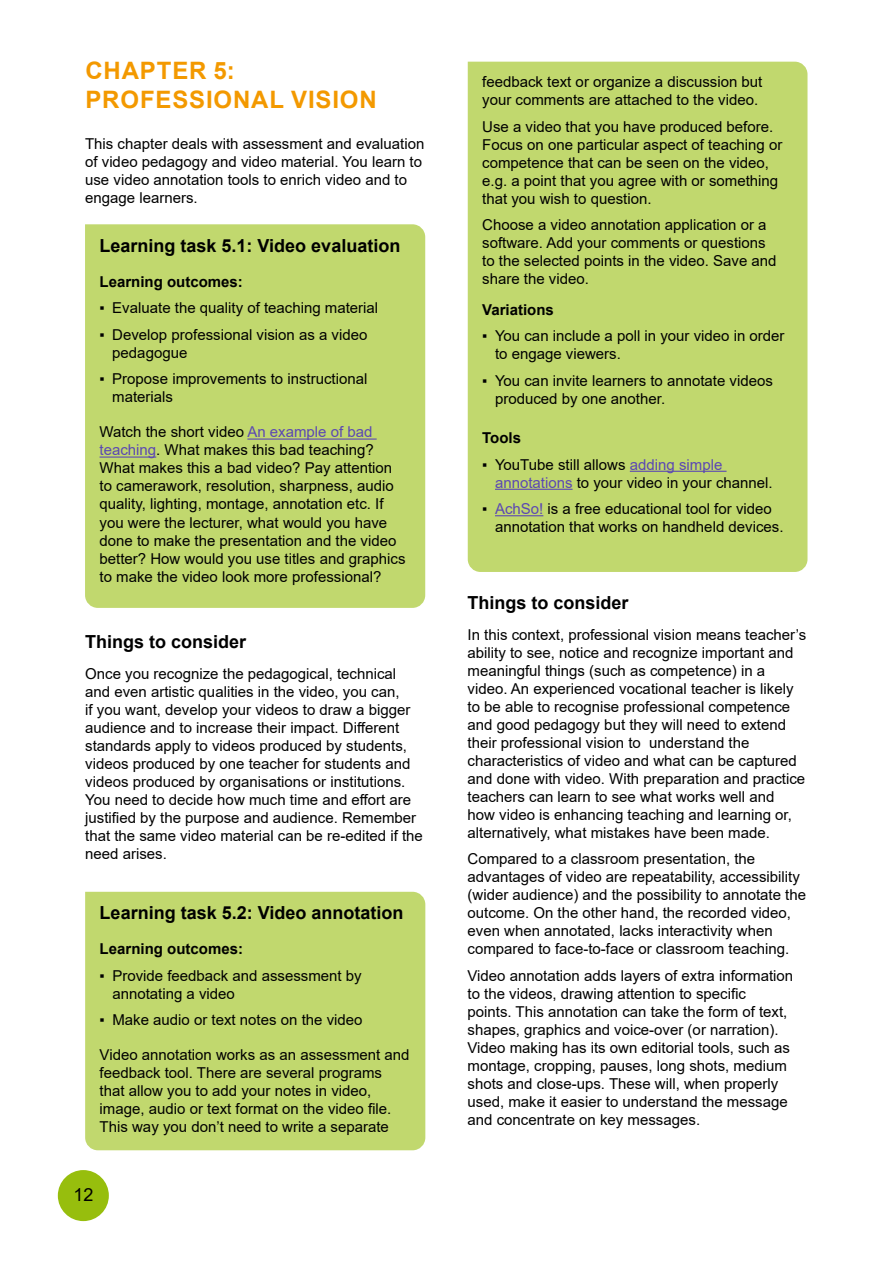
<style>
.page{position:relative;width:893px;height:1263px;background:#fff}
.page>*{position:absolute;margin:0;border:0;box-sizing:border-box;transform-origin:0 0}
.t1{font:700 24px/28.8px "Arial";letter-spacing:.035em;color:#f39900}
.t2{font:700 18px "Arial";color:#000}
.t3{font:18px "Arial";color:#000}
.t4{font:15px/18px "Arial";color:#000}
.t5{font:700 15px "Arial";color:#000}
.s1{color:#5b47b3}
</style>
<div class="page">
<div style="left:58px;top:1170px;width:51px;height:51px;background:#97be0d;border-radius:50%"></div>
<div style="left:85px;top:224px;width:341px;height:384px;background:#c1d86e"></div>
<div style="left:85px;top:891px;width:341px;height:260px;background:#c1d86e"></div>
<div style="left:467px;top:61px;width:341px;height:511px;background:#c1d86e"></div>
<h1 class="t1" style="left:85px;top:57px;width:293px">CHAPTER 5:<br>PROFESSIONAL VISION</h1>
<p class="t4" style="left:85px;top:135px;width:341px">This chapter deals with assessment and evaluation of video pedagogy and video material. You learn to use video annotation tools to enrich video and to engage learners.</p>
<p class="t2" style="left:100px;top:233px;width:302px">Learning task 5.1: Video evaluation</p>
<p class="t5" style="left:100px;top:271px;width:145px">Learning outcomes:</p>
<p class="t4" style="left:100px;top:299px;width:280px">▪ Evaluate the quality of teaching material</p>
<p class="t4" style="left:112px;top:326px;width:257px;text-indent:-13px">▪ Develop professional vision as a video pedagogue</p>
<p class="t4" style="left:112px;top:370px;width:257px;text-indent:-13px">▪ Propose improvements to instructional materials</p>
<p class="t4" style="left:100px;top:423px;width:307px">Watch the short video <span class="s1">An example of bad teaching</span>. What makes this bad teaching?<br>What makes this a bad video? Pay attention to camerawork, resolution, sharpness, audio quality, lighting, montage, annotation etc. If you were the lecturer, what would you have done to make the presentation and the video better? How would you use titles and graphics to make the video look more professional?</p>
<p class="t2" style="left:85px;top:629px;width:163px">Things to consider</p>
<p class="t4" style="left:85px;top:664px;width:339px">Once you recognize the pedagogical, technical and even artistic qualities in the video, you can,<br>if you want, develop your videos to draw a bigger audience and to increase their impact. Different standards apply to videos produced by students, videos produced by one teacher for students and videos produced by organisations or institutions.<br>You need to decide how much time and effort are justified by the purpose and audience. Remember that the same video material can be re-edited if the need arises.</p>
<p class="t2" style="left:100px;top:900px;width:305px">Learning task 5.2: Video annotation</p>
<p class="t5" style="left:100px;top:938px;width:145px">Learning outcomes:</p>
<p class="t4" style="left:112px;top:966px;width:251px;text-indent:-13px">▪ Provide feedback and assessment by annotating a video</p>
<p class="t4" style="left:100px;top:1011px;width:264px">▪ Make audio or text notes on the video</p>
<p class="t4" style="left:100px;top:1046px;width:311px">Video annotation works as an assessment and feedback tool. There are several programs that allow you to add your notes in video, image, audio or text format on the video file.<br>This way you don’t need to write a separate</p>
<p class="t3" style="left:73px;top:1182px;width:22px">12</p>
<p class="t4" style="left:482px;top:73px;width:282px">feedback text or organize a discussion but your comments are attached to the video.</p>
<p class="t4" style="left:482px;top:117px;width:302px">Use a video that you have produced before.<br>Focus on one particular aspect of teaching or competence that can be seen on the video, e.g. a point that you agree with or something that you wish to question.</p>
<p class="t4" style="left:482px;top:216px;width:296px">Choose a video annotation application or a software. Add your comments or questions to the selected points in the video. Save and share the video.</p>
<p class="t5" style="left:482px;top:299px;width:73px">Variations</p>
<p class="t4" style="left:495px;top:327px;width:291px;text-indent:-13px">▪ You can include a poll in your video in order to engage viewers.</p>
<p class="t4" style="left:495px;top:371px;width:279px;text-indent:-13px">▪ You can invite learners to annotate videos produced by one another.</p>
<p class="t5" style="left:482px;top:427px;width:40px">Tools</p>
<p class="t4" style="left:495px;top:455px;width:279px;text-indent:-13px">▪ YouTube still allows <span class="s1">adding simple annotations</span> to your video in your channel.</p>
<p class="t4" style="left:495px;top:500px;width:290px;text-indent:-13px">▪ <span class="s1">AchSo!</span> is a free educational tool for video annotation that works on handheld devices.</p>
<p class="t2" style="left:468px;top:590px;width:163px">Things to consider</p>
<p class="t4" style="left:468px;top:625px;width:340px">In this context, professional vision means teacher’s ability to see, notice and recognize important and meaningful things (such as competence) in a video. An experienced vocational teacher is likely to be able to recognise professional competence and good pedagogy but they will need to extend their professional vision to understand the characteristics of video and what can be captured and done with video. With preparation and practice teachers can learn to see what works well and<br>how video is enhancing teaching and learning or, alternatively, what mistakes have been made.</p>
<p class="t4" style="left:468px;top:850px;width:340px">Compared to a classroom presentation, the advantages of video are repeatability, accessibility (wider audience) and the possibility to annotate the outcome. On the other hand, the recorded video, even when annotated, lacks interactivity when compared to face-to-face or classroom teaching.</p>
<p class="t4" style="left:468px;top:966px;width:327px">Video annotation adds layers of extra information to the videos, drawing attention to specific points. This annotation can take the form of text, shapes, graphics and voice-over (or narration).<br>Video making has its own editorial tools, such as montage, cropping, pauses, long shots, medium shots and close-ups. These will, when properly used, make it easier to understand the message and concentrate on key messages.</p>
</div>
